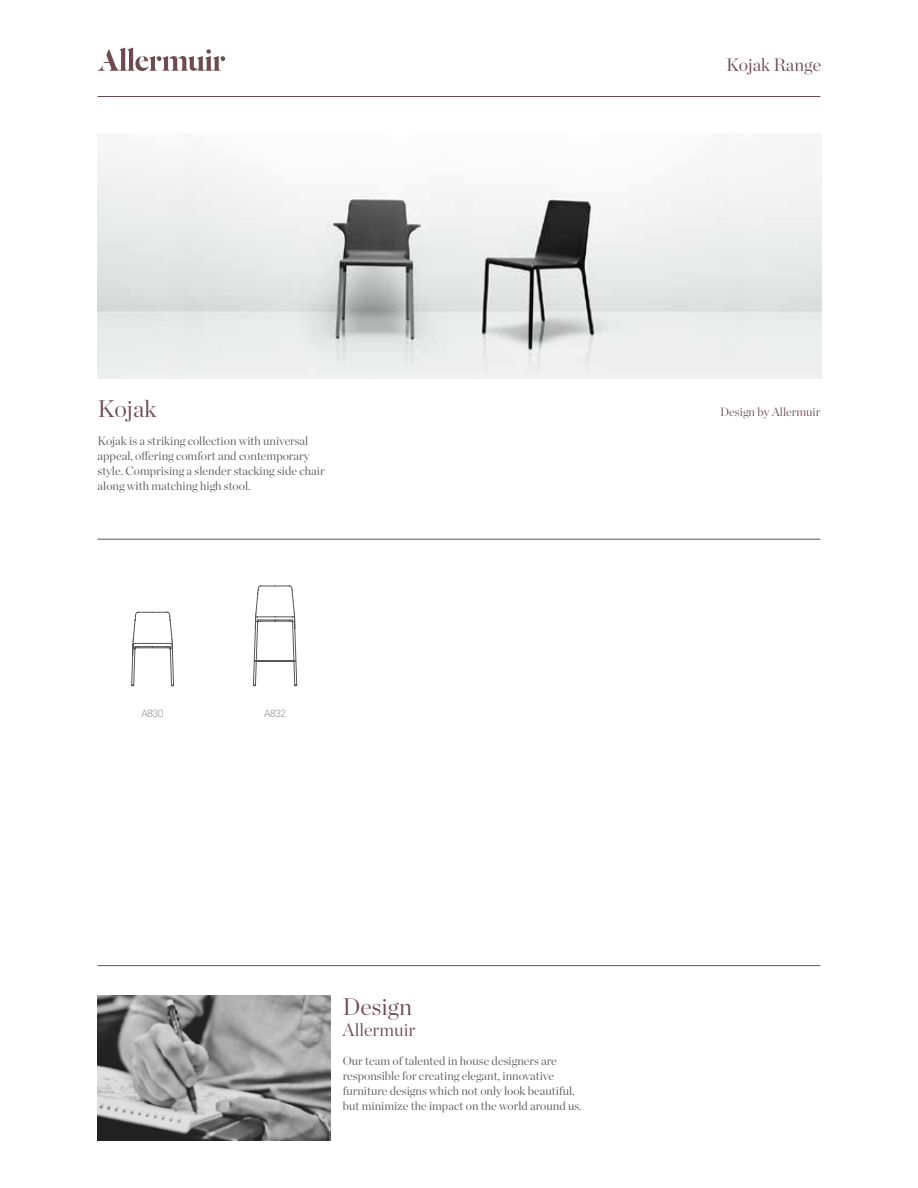
<style>
.page{position:relative;width:918px;height:1188px;background:#fff}
.page>*{position:absolute;margin:0;border:0;box-sizing:border-box;transform-origin:0 0}
.t1{font:300 24px "Chronicle Display";color:#6f4a52}
.t2{font:300 18px "Chronicle Display";color:#6f4a52}
.t3{font:300 12px/15px "Chronicle Display";color:#575756}
.t4{font:300 12px "Chronicle Display";color:#6f4a52}
.t5{font:300 10.5px "Akkurat";letter-spacing:-.06em;color:#878787}
</style>
<div class="page">
<svg style="left:131px;top:611px;width:43px;height:75px"></svg>
<svg style="left:98px;top:48px;width:127px;height:23px"></svg>
<hr style="left:98px;top:96px;width:722px;height:1px;background:#6f4a52">
<hr style="left:98px;top:539px;width:722px;height:1px;background:#6f4a52">
<hr style="left:98px;top:965px;width:722px;height:1px;background:#6f4a52">
<img style="left:171px;top:133px;width:574px;height:246px">
<img style="left:98px;top:996px;width:232px;height:144px">
<svg style="left:253px;top:585px;width:44px;height:101px"></svg>
<h2 class="t2" style="left:726px;top:51px;width:97px">Kojak Range</h2>
<h1 class="t1" style="left:98px;top:390px;width:60px">Kojak</h1>
<p class="t4" style="left:720px;top:403px;width:102px">Design by Allermuir</p>
<p class="t3" style="left:98px;top:432px;width:229px">Kojak is a striking collection with universal appeal, offering comfort and contemporary style. Comprising a slender stacking side chair along with matching high stool.</p>
<p class="t5" style="left:141px;top:707px;width:24px">A830</p>
<p class="t5" style="left:264px;top:707px;width:24px">A832</p>
<h1 class="t1" style="left:342px;top:988px;width:71px">Design</h1>
<h2 class="t2" style="left:342px;top:1016px;width:75px">Allermuir</h2>
<p class="t3" style="left:343px;top:1053px;width:240px">Our team of talented in house designers are responsible for creating elegant, innovative furniture designs which not only look beautiful, but minimize the impact on the world around us.</p>
</div>
